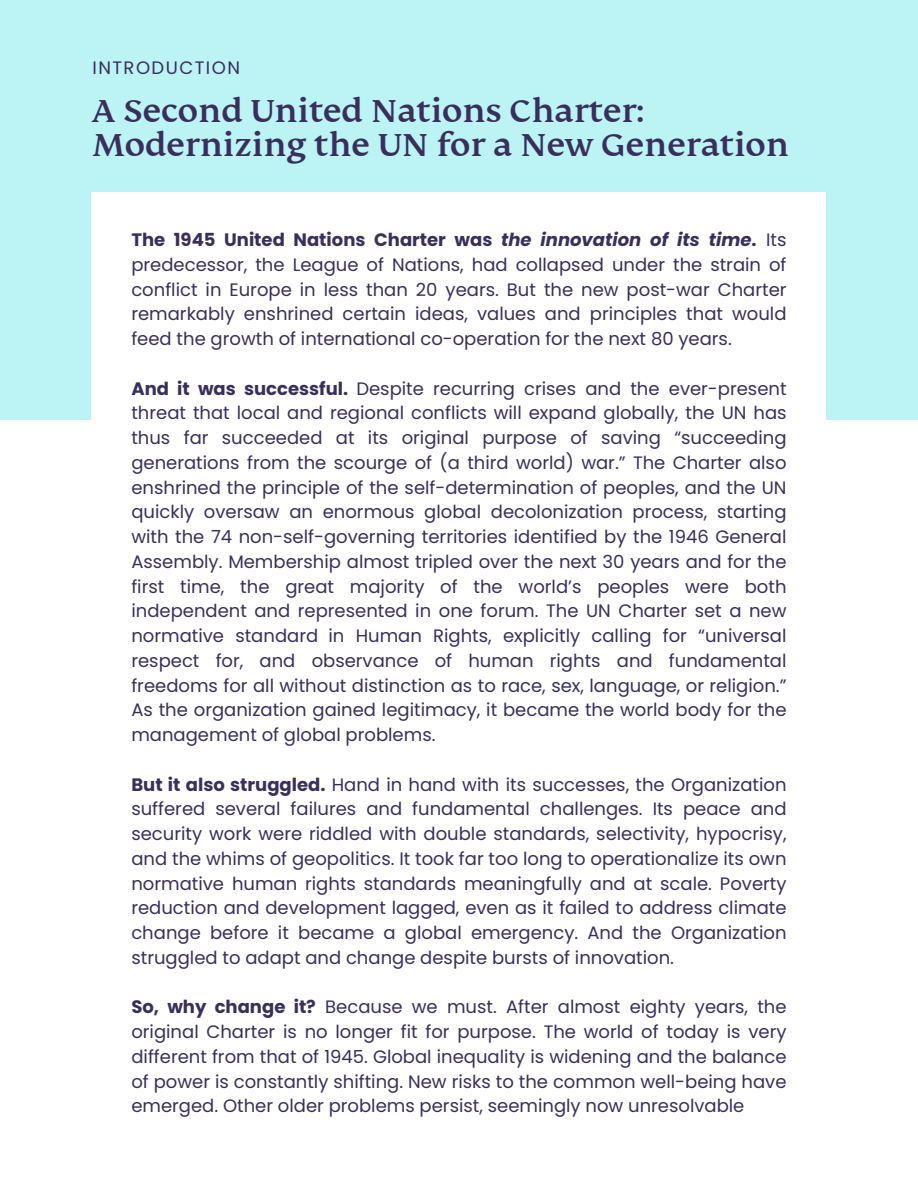
<style>
.page{position:relative;width:918px;height:1188px;background:#fff}
.page>*{position:absolute;margin:0;border:0;box-sizing:border-box;transform-origin:0 0}
.t1{font:500 35.1px/34.5px "FS Kim Text";color:#392f5a}
.t2{font:18px/24.8px "Poppins";color:#392f5a;text-align:justify}
.t3{font:18px "Poppins";letter-spacing:.08em;color:#392f5a}
.s1{font-weight:700}
.s2{font-weight:700;font-style:italic}
</style>
<div class="page">
<div style="left:0;top:0;width:918px;height:420px;background:#bcf4f5"></div>
<div style="left:92px;top:192px;width:734px;height:886px;background:#fff"></div>
<p class="t3" style="left:93px;top:55px;width:149px">INTRODUCTION</p>
<h2 class="t1" style="left:92px;top:93px;width:699px">A Second United Nations Charter:<br>Modernizing the UN for a New Generation</h2>
<h1 class="t2" style="left:131px;top:228px;width:657px"><span class="s1">The 1945 United Nations Charter was</span> <span class="s2">the innovation of its time</span><span class="s1">.</span> Its predecessor, the League of Nations, had collapsed under the strain of conflict in Europe in less than 20 years. But the new post-war Charter remarkably enshrined certain ideas, values and principles that would feed the growth of international co-operation for the next 80 years.</h1>
<p class="t2" style="left:131px;top:376px;width:657px"><span class="s1">And it was successful.</span> Despite recurring crises and the ever-present threat that local and regional conflicts will expand globally, the UN has thus far succeeded at its original purpose of saving “succeeding generations from the scourge of (a third world) war.” The Charter also enshrined the principle of the self-determination of peoples, and the UN quickly oversaw an enormous global decolonization process, starting with the 74 non-self-governing territories identified by the 1946 General Assembly. Membership almost tripled over the next 30 years and for the first time, the great majority of the world’s peoples were both independent and represented in one forum. The UN Charter set a new normative standard in Human Rights, explicitly calling for “universal respect for, and observance of human rights and fundamental freedoms for all without distinction as to race, sex, language, or religion.” As the organization gained legitimacy, it became the world body for the management of global problems.</p>
<p class="t2" style="left:131px;top:772px;width:657px"><span class="s1">But it also struggled.</span> Hand in hand with its successes, the Organization suffered several failures and fundamental challenges. Its peace and security work were riddled with double standards, selectivity, hypocrisy, and the whims of geopolitics. It took far too long to operationalize its own normative human rights standards meaningfully and at scale. Poverty reduction and development lagged, even as it failed to address climate change before it became a global emergency. And the Organization struggled to adapt and change despite bursts of innovation.</p>
<p class="t2" style="left:131px;top:995px;width:657px"><span class="s1">So, why change it?</span> Because we must. After almost eighty years, the original Charter is no longer fit for purpose. The world of today is very different from that of 1945. Global inequality is widening and the balance of power is constantly shifting. New risks to the common well-being have emerged. Other older problems persist, seemingly now unresolvable</p>
</div>
